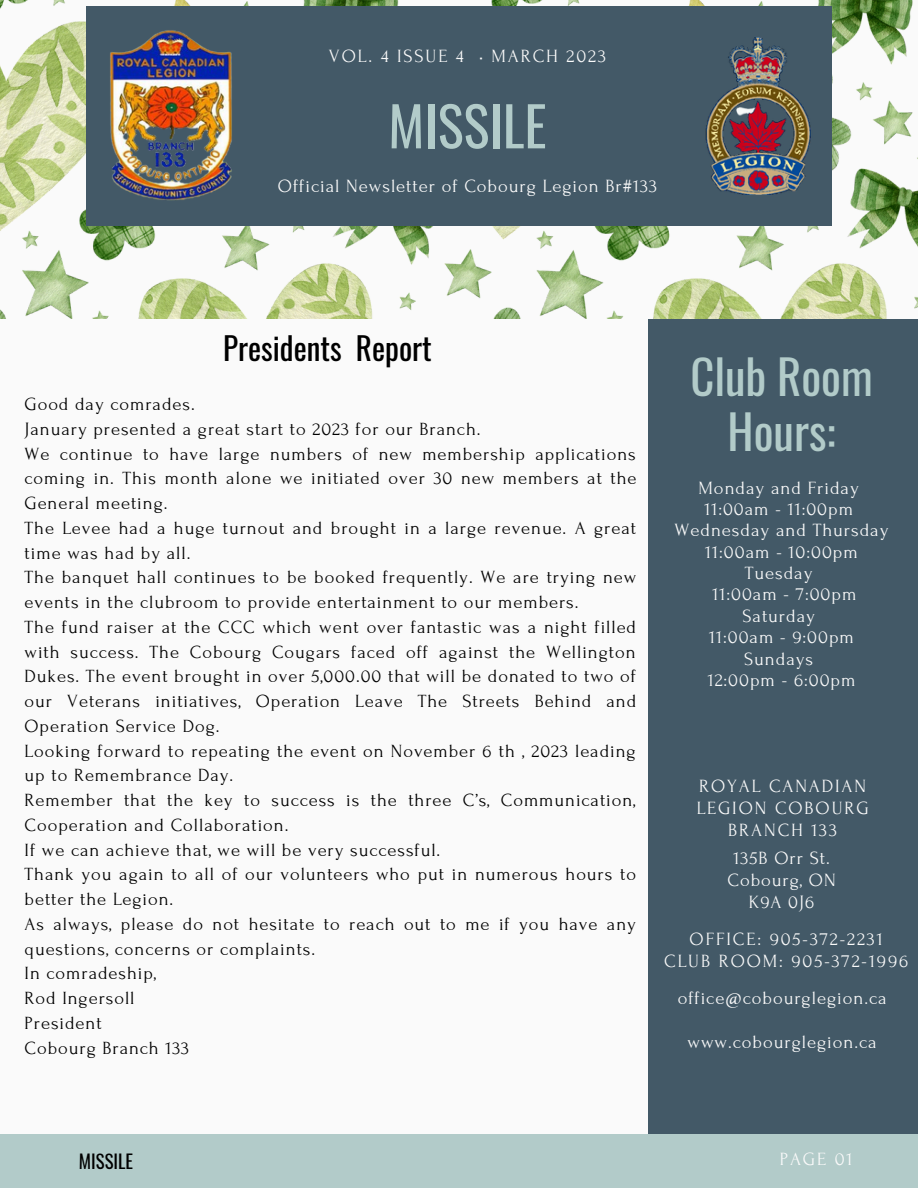
<style>
.page{position:relative;width:918px;height:1188px;background:#fafafa}
.page>*{position:absolute;margin:0;border:0;box-sizing:border-box;transform-origin:0 0}
.t1{font:54.45px "Oswald";color:#b2cbc9}
.t2{font:46.65px/55.2px "Oswald";color:#b2cbc9;text-align:center}
.t3{font:31.2px "Oswald";color:#000}
.t4{font:18.75px/21.3px "Forum";letter-spacing:.05em;color:#fafafa;text-align:center}
.t5{font:18.75px "Forum";letter-spacing:.1em;color:#fafafa}
.t6{font:18.75px "Oswald";color:#000}
.t7{font:18.6px/24.8px "Forum";letter-spacing:.05em;color:#000}
.t8{font:18.6px/22.2px "Forum";letter-spacing:.1em;color:#fafafa;text-align:center}
.t9{font:18.6px/22.2px "Forum";letter-spacing:.05em;color:#fafafa;text-align:center}
</style>
<div class="page">
<div style="left:648px;top:319px;width:270px;height:869px;background:#435967"></div>
<img style="left:0;top:0;width:918px;height:319px">
<div style="left:86px;top:7px;width:746px;height:219px;background:#435967"></div>
<div style="left:0;top:1134px;width:918px;height:54px;background:#b2cbc9"></div>
<img style="left:110px;top:30px;width:122px;height:171px">
<img style="left:705px;top:37px;width:148px;height:158px">
<p class="t5" style="left:329px;top:46px;width:279px">VOL. 4 ISSUE 4 • MARCH 2023</p>
<h1 class="t1" style="left:388px;top:83px;width:160px">MISSILE</h1>
<p class="t4" style="left:278px;top:176px;width:380px">Official Newsletter of Cobourg Legion Br#133</p>
<h3 class="t3" style="left:223px;top:324px;width:210px">Presidents Report</h3>
<p class="t7" style="left:25px;top:392px;width:614px">Good day comrades.<br>January presented a great start to 2023 for our Branch.<br>We continue to have large numbers of new membership applications coming in. This month alone we initiated over 30 new members at the General meeting.<br>The Levee had a huge turnout and brought in a large revenue. A great time was had by all.<br>The banquet hall continues to be booked frequently. We are trying new events in the clubroom to provide entertainment to our members.<br>The fund raiser at the CCC which went over fantastic was a night filled with success. The Cobourg Cougars faced off against the Wellington Dukes. The event brought in over 5,000.00 that will be donated to two of our Veterans initiatives, Operation Leave The Streets Behind and Operation Service Dog.<br>Looking forward to repeating the event on November 6 th , 2023 leading up to Remembrance Day.<br>Remember that the key to success is the three C’s, Communication, Cooperation and Collaboration.<br>If we can achieve that, we will be very successful.<br>Thank you again to all of our volunteers who put in numerous hours to better the Legion.<br>As always, please do not hesitate to reach out to me if you have any questions, concerns or complaints.<br>In comradeship,<br>Rod Ingersoll<br>President<br>Cobourg Branch 133</p>
<h2 class="t2" style="left:690px;top:348px;width:184px">Club Room<br>Hours:</h2>
<p class="t4" style="left:675px;top:477px;width:216px">Monday and Friday<br>11:00am - 11:00pm<br>Wednesday and Thursday<br>11:00am - 10:00pm<br>Tuesday<br>11:00am - 7:00pm<br>Saturday<br>11:00am - 9:00pm<br>Sundays<br>12:00pm - 6:00pm</p>
<p class="t8" style="left:697px;top:775px;width:173px">ROYAL CANADIAN<br>LEGION COBOURG<br>BRANCH 133</p>
<p class="t9" style="left:727px;top:847px;width:110px">135B Orr St.<br>Cobourg, ON<br>K9A 0J6</p>
<p class="t8" style="left:664px;top:928px;width:245px">OFFICE: 905-372-2231<br>CLUB ROOM: 905-372-1996</p>
<p class="t9" style="left:678px;top:987px;width:210px">office@cobourglegion.ca</p>
<p class="t9" style="left:688px;top:1031px;width:191px">www.cobourglegion.ca</p>
<p class="t6" style="left:79px;top:1146px;width:56px">MISSILE</p>
<p class="t8" style="left:780px;top:1148px;width:74px">PAGE 01</p>
</div>
